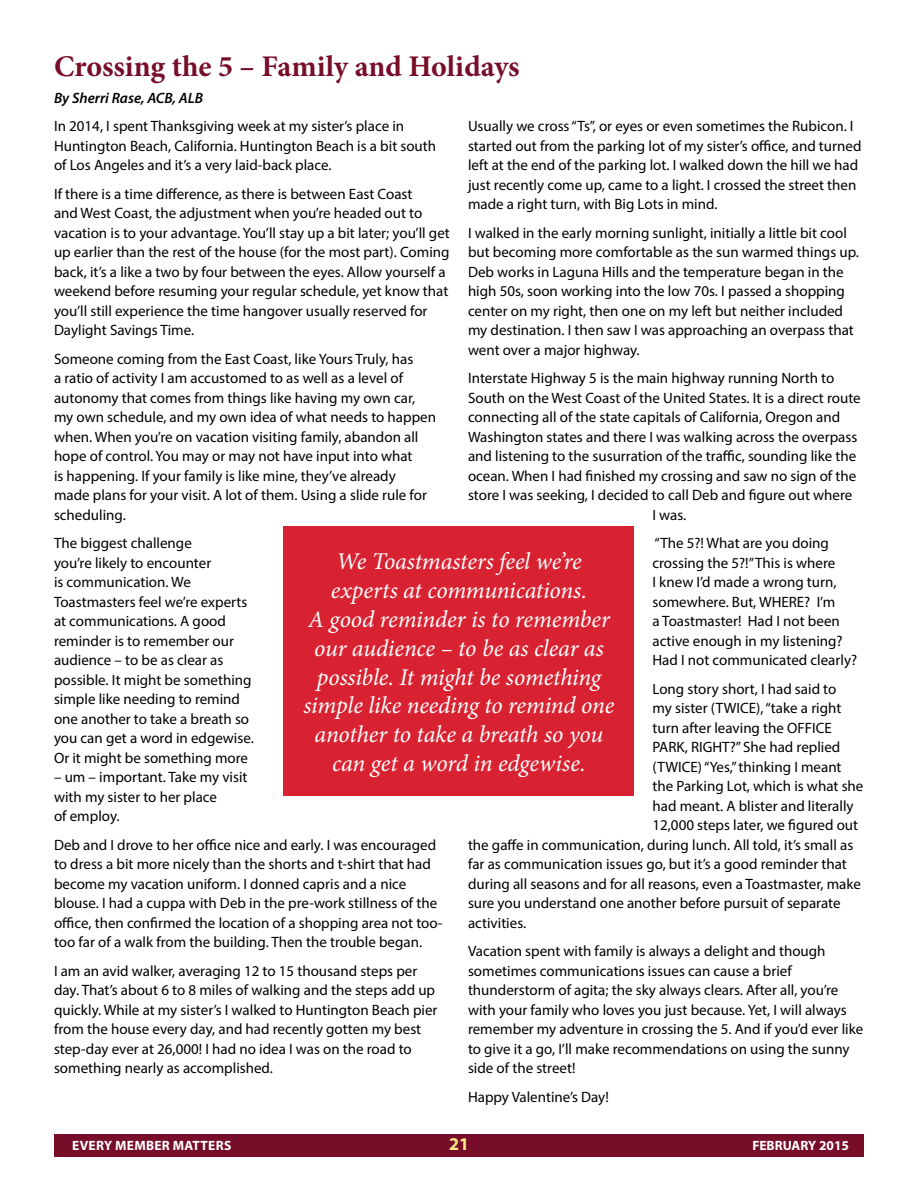
<style>
.page{position:relative;width:918px;height:1188px;background:#fff}
.page>*{position:absolute;margin:0;border:0;box-sizing:border-box;transform-origin:0 0}
.t1{font:700 30px "Minion Pro";color:#770d29}
.t2{font:italic 24px/28.8px "Minion Pro";letter-spacing:-.005em;color:#fff;text-align:center}
.t3{font:700 18px "Myriad Pro";color:#ffeb88}
.t4{font:15px/19.5px "Myriad Pro";color:#000}
.t5{font:italic 600 15px "Myriad Pro";color:#000}
.t6{font:700 13.5px "Myriad Pro";letter-spacing:.015em;color:#fff}
</style>
<div class="page">
<div style="left:54px;top:1134px;width:810px;height:23px;background:#770d29"></div>
<div style="left:284px;top:526px;width:350px;height:270px;background:#d82231"></div>
<h1 class="t1" style="left:54px;top:45px;width:467px">Crossing the 5 – Family and Holidays</h1>
<p class="t5" style="left:54px;top:88px;width:151px">By Sherri Rase, ACB, ALB</p>
<p class="t4" style="left:54px;top:116px;width:384px">In 2014, I spent Thanksgiving week at my sister’s place in<br>Huntington Beach, California. Huntington Beach is a bit south of Los Angeles and it’s a very laid-back place.</p>
<p class="t4" style="left:54px;top:184px;width:397px">If there is a time difference, as there is between East Coast<br>and West Coast, the adjustment when you’re headed out to vacation is to your advantage. You’ll stay up a bit later; you’ll get up earlier than the rest of the house (for the most part). Coming back, it’s a like a two by four between the eyes. Allow yourself a weekend before resuming your regular schedule, yet know that you’ll still experience the time hangover usually reserved for Daylight Savings Time.</p>
<p class="t4" style="left:54px;top:349px;width:384px">Someone coming from the East Coast, like Yours Truly, has<br>a ratio of activity I am accustomed to as well as a level of autonomy that comes from things like having my own car, my own schedule, and my own idea of what needs to happen when. When you’re on vacation visiting family, abandon all hope of control. You may or may not have input into what<br>is happening. If your family is like mine, they’ve already<br>made plans for your visit. A lot of them. Using a slide rule for scheduling.</p>
<p class="t4" style="left:54px;top:533px;width:201px">The biggest challenge<br>you’re likely to encounter<br>is communication. We<br>Toastmasters feel we’re experts at communications. A good reminder is to remember our audience – to be as clear as possible. It might be something simple like needing to remind one another to take a breath so you can get a word in edgewise.<br>Or it might be something more</p>
<p class="t4" style="left:54px;top:767px;width:195px">– um – important. Take my visit with my sister to her place<br>of employ.</p>
<p class="t4" style="left:54px;top:835px;width:390px">Deb and I drove to her office nice and early. I was encouraged to dress a bit more nicely than the shorts and t-shirt that had become my vacation uniform. I donned capris and a nice blouse. I had a cuppa with Deb in the pre-work stillness of the office, then confirmed the location of a shopping area not too&shy;too far of a walk from the building. Then the trouble began.</p>
<p class="t4" style="left:54px;top:961px;width:385px">I am an avid walker, averaging 12 to 15 thousand steps per day. That’s about 6 to 8 miles of walking and the steps add up quickly. While at my sister’s I walked to Huntington Beach pier from the house every day, and had recently gotten my best step-day ever at 26,000! I had no idea I was on the road to something nearly as accomplished.</p>
<p class="t4" style="left:468px;top:116px;width:395px">Usually we cross “Ts”, or eyes or even sometimes the Rubicon. I started out from the parking lot of my sister’s office, and turned left at the end of the parking lot. I walked down the hill we had just recently come up, came to a light. I crossed the street then made a right turn, with Big Lots in mind.</p>
<p class="t4" style="left:468px;top:223px;width:393px">I walked in the early morning sunlight, initially a little bit cool but becoming more comfortable as the sun warmed things up.<br>Deb works in Laguna Hills and the temperature began in the high 50s, soon working into the low 70s. I passed a shopping center on my right, then one on my left but neither included my destination. I then saw I was approaching an overpass that went over a major highway.</p>
<p class="t4" style="left:468px;top:368px;width:368px">Interstate Highway 5 is the main highway running North to</p>
<p class="t4" style="left:468px;top:388px;width:394px">South on the West Coast of the United States. It is a direct route</p>
<p class="t4" style="left:468px;top:407px;width:374px">connecting all of the state capitals of California, Oregon and</p>
<p class="t4" style="left:468px;top:427px;width:391px">Washington states and there I was walking across the overpass</p>
<p class="t4" style="left:468px;top:446px;width:390px">and listening to the susurration of the traffic, sounding like the</p>
<p class="t4" style="left:468px;top:466px;width:390px">ocean. When I had finished my crossing and saw no sign of the</p>
<p class="t4" style="left:468px;top:485px;width:386px">store I was seeking, I decided to call Deb and figure out where</p>
<p class="t4" style="left:652px;top:505px;width:35px">I was.</p>
<p class="t4" style="left:652px;top:533px;width:206px">“The 5?! What are you doing crossing the 5?!” This is where<br>I knew I’d made a wrong turn, somewhere. But, WHERE? I’m<br>a Toastmaster! Had I not been active enough in my listening?<br>Had I not communicated clearly?</p>
<p class="t4" style="left:652px;top:679px;width:185px">Long story short, I had said to</p>
<p class="t4" style="left:652px;top:698px;width:190px">my sister (TWICE), “take a right</p>
<p class="t4" style="left:652px;top:718px;width:181px">turn after leaving the OFFICE</p>
<p class="t4" style="left:652px;top:737px;width:189px">PARK, RIGHT?” She had replied</p>
<p class="t4" style="left:652px;top:757px;width:191px">(TWICE) “Yes,” thinking I meant</p>
<p class="t4" style="left:652px;top:776px;width:212px">the Parking Lot, which is what she</p>
<p class="t4" style="left:652px;top:796px;width:203px">had meant. A blister and literally</p>
<p class="t4" style="left:652px;top:815px;width:207px">12,000 steps later, we figured out</p>
<p class="t4" style="left:468px;top:835px;width:387px">the gaffe in communication, during lunch. All told, it’s small as</p>
<p class="t4" style="left:468px;top:854px;width:380px">far as communication issues go, but it’s a good reminder that</p>
<p class="t4" style="left:468px;top:874px;width:395px">during all seasons and for all reasons, even a Toastmaster, make</p>
<p class="t4" style="left:468px;top:893px;width:374px">sure you understand one another before pursuit of separate</p>
<p class="t4" style="left:468px;top:913px;width:60px">activities.</p>
<p class="t4" style="left:468px;top:941px;width:397px">Vacation spent with family is always a delight and though sometimes communications issues can cause a brief thunderstorm of agita; the sky always clears. After all, you’re with your family who loves you just because. Yet, I will always remember my adventure in crossing the 5. And if you’d ever like to give it a go, I’ll make recommendations on using the sunny side of the street!</p>
<p class="t4" style="left:468px;top:1087px;width:142px">Happy Valentine’s Day!</p>
<h2 class="t2" style="left:303px;top:547px;width:313px">We Toastmasters feel we’re experts at communications.<br>A good reminder is to remember our audience – to be as clear as possible. It might be something simple like needing to remind one another to take a breath so you can get a word in edgewise.</h2>
<p class="t6" style="left:72px;top:1136px;width:161px">EVERY MEMBER MATTERS</p>
<p class="t3" style="left:449px;top:1132px;width:21px">21</p>
<p class="t6" style="left:752px;top:1136px;width:98px">FEBRUARY 2015</p>
</div>
